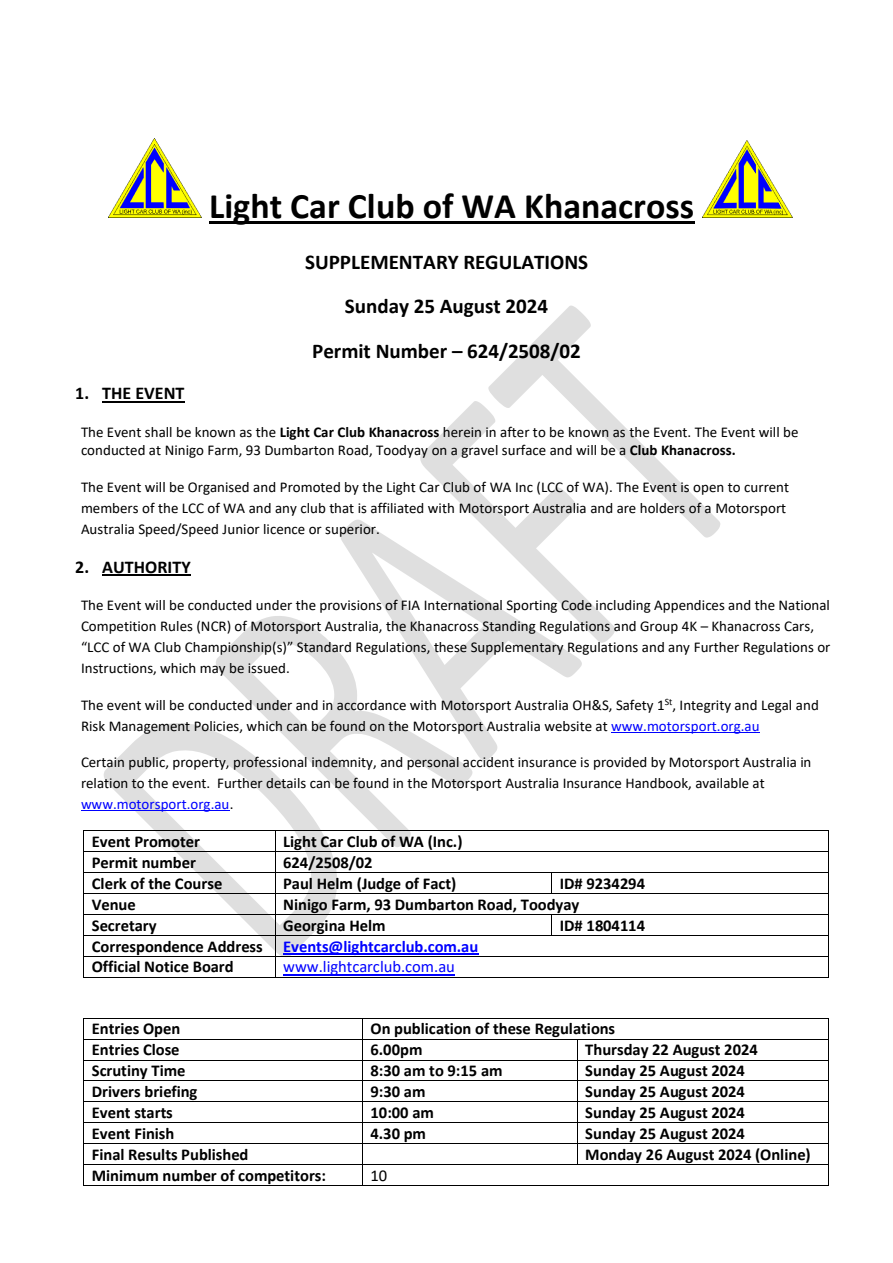
<style>
.page{position:relative;width:893px;height:1263px;background:#fff}
.page>*{position:absolute;margin:0;border:0;box-sizing:border-box;transform-origin:0 0}
.t1{font:700 36px "Calibri";color:#000}
.t2{font:700 21px "Calibri";color:#000}
.t3{font:700 18px "Calibri";color:#000}
.t4{font:700 16.5px "Calibri";color:#000}
.t5{font:700 16.5px "Calibri";letter-spacing:-.005em;color:#00f}
.t6{font:16.5px "Calibri";color:#00f}
.t7{font:16.5px "Calibri";color:#000}
.t8{font:15px/21px "Calibri";color:#000}
.s1{font-weight:700}
.s2{color:#00f}
</style>
<div class="page">
<svg style="left:104px;top:723px;width:234px;height:233px"></svg>
<svg style="left:216px;top:616px;width:257px;height:231px"></svg>
<svg style="left:340px;top:519px;width:242px;height:242px"></svg>
<svg style="left:420px;top:401px;width:195px;height:242px"></svg>
<svg style="left:488px;top:306px;width:232px;height:232px"></svg>
<hr style="left:209px;top:222px;width:485px;height:2px;background:#000">
<hr style="left:102px;top:401px;width:82px;height:2px;background:#000">
<hr style="left:102px;top:575px;width:89px;height:1px;background:#000">
<hr style="left:611px;top:732px;width:149px;height:1px;background:#00f">
<hr style="left:81px;top:810px;width:149px;height:1px;background:#00f">
<hr style="left:84px;top:830px;width:191px;height:1px;background:#000">
<hr style="left:275px;top:830px;width:553px;height:1px;background:#000">
<hr style="left:84px;top:851px;width:191px;height:1px;background:#000">
<hr style="left:275px;top:851px;width:553px;height:1px;background:#000">
<hr style="left:84px;top:872px;width:191px;height:1px;background:#000">
<hr style="left:275px;top:872px;width:276px;height:1px;background:#000">
<hr style="left:552px;top:872px;width:276px;height:1px;background:#000">
<hr style="left:84px;top:893px;width:191px;height:1px;background:#000">
<hr style="left:275px;top:893px;width:276px;height:1px;background:#000">
<svg style="left:551px;top:872px;width:1px;height:22px"></svg>
<hr style="left:552px;top:893px;width:276px;height:1px;background:#000">
<hr style="left:84px;top:914px;width:191px;height:1px;background:#000">
<hr style="left:275px;top:914px;width:276px;height:1px;background:#000">
<hr style="left:552px;top:914px;width:276px;height:1px;background:#000">
<hr style="left:283px;top:953px;width:195px;height:1px;background:#00f">
<hr style="left:84px;top:935px;width:191px;height:1px;background:#000">
<hr style="left:275px;top:935px;width:276px;height:1px;background:#000">
<svg style="left:551px;top:914px;width:1px;height:22px"></svg>
<hr style="left:552px;top:935px;width:276px;height:1px;background:#000">
<hr style="left:283px;top:974px;width:172px;height:1px;background:#00f">
<hr style="left:84px;top:956px;width:191px;height:1px;background:#000">
<hr style="left:275px;top:956px;width:553px;height:1px;background:#000">
<svg style="left:83px;top:830px;width:1px;height:148px"></svg>
<hr style="left:84px;top:977px;width:191px;height:1px;background:#000">
<svg style="left:275px;top:831px;width:1px;height:146px"></svg>
<hr style="left:275px;top:977px;width:553px;height:1px;background:#000">
<svg style="left:828px;top:830px;width:1px;height:148px"></svg>
<hr style="left:84px;top:1018px;width:278px;height:1px;background:#000">
<hr style="left:363px;top:1018px;width:465px;height:1px;background:#000">
<hr style="left:84px;top:1039px;width:278px;height:1px;background:#000">
<hr style="left:363px;top:1039px;width:214px;height:1px;background:#000">
<hr style="left:578px;top:1039px;width:250px;height:1px;background:#000">
<hr style="left:84px;top:1060px;width:278px;height:1px;background:#000">
<hr style="left:363px;top:1060px;width:214px;height:1px;background:#000">
<hr style="left:578px;top:1060px;width:250px;height:1px;background:#000">
<hr style="left:84px;top:1081px;width:278px;height:1px;background:#000">
<hr style="left:363px;top:1081px;width:214px;height:1px;background:#000">
<hr style="left:578px;top:1081px;width:250px;height:1px;background:#000">
<hr style="left:84px;top:1101px;width:278px;height:1px;background:#000">
<hr style="left:363px;top:1101px;width:214px;height:1px;background:#000">
<hr style="left:578px;top:1101px;width:250px;height:1px;background:#000">
<hr style="left:84px;top:1122px;width:278px;height:1px;background:#000">
<hr style="left:363px;top:1122px;width:214px;height:1px;background:#000">
<hr style="left:578px;top:1122px;width:250px;height:1px;background:#000">
<hr style="left:84px;top:1143px;width:278px;height:1px;background:#000">
<hr style="left:363px;top:1143px;width:214px;height:1px;background:#000">
<hr style="left:578px;top:1143px;width:250px;height:1px;background:#000">
<hr style="left:84px;top:1164px;width:278px;height:1px;background:#000">
<hr style="left:363px;top:1164px;width:214px;height:1px;background:#000">
<svg style="left:577px;top:1039px;width:1px;height:126px"></svg>
<hr style="left:578px;top:1164px;width:250px;height:1px;background:#000">
<svg style="left:83px;top:1018px;width:1px;height:168px"></svg>
<hr style="left:84px;top:1185px;width:278px;height:1px;background:#000">
<svg style="left:362px;top:1018px;width:1px;height:168px"></svg>
<hr style="left:363px;top:1185px;width:465px;height:1px;background:#000">
<svg style="left:828px;top:1018px;width:1px;height:168px"></svg>
<img style="left:109px;top:139px;width:92px;height:78px">
<img style="left:702px;top:141px;width:90px;height:77px">
<p class="t1" style="left:209px;top:191px;width:487px">Light Car Club of WA Khanacross</p>
<p class="t2" style="left:305px;top:253px;width:285px">SUPPLEMENTARY REGULATIONS</p>
<p class="t2" style="left:345px;top:297px;width:205px">Sunday 25 August 2024</p>
<p class="t2" style="left:312px;top:342px;width:270px">Permit Number – 624/2508/02</p>
<p class="t3" style="left:75px;top:386px;width:111px">1. THE EVENT</p>
<p class="t8" style="left:81px;top:424px;width:719px;line-height:18.3px">The Event shall be known as the <span class="s1">Light Car Club Khanacross</span> herein in after to be known as the Event. The Event will be conducted at Ninigo Farm, 93 Dumbarton Road, Toodyay on a gravel surface and will be a <span class="s1">Club Khanacross.</span></p>
<p class="t8" style="left:81px;top:478px;width:710px">The Event will be Organised and Promoted by the Light Car Club of WA Inc (LCC of WA). The Event is open to current members of the LCC of WA and any club that is affiliated with Motorsport Australia and are holders of a Motorsport<br>Australia Speed/Speed Junior licence or superior.</p>
<p class="t3" style="left:75px;top:559px;width:117px">2. AUTHORITY</p>
<p class="t8" style="left:81px;top:596px;width:751px">The Event will be conducted under the provisions of FIA International Sporting Code including Appendices and the National Competition Rules (NCR) of Motorsport Australia, the Khanacross Standing Regulations and Group 4K – Khanacross Cars, “LCC of WA Club Championship(s)” Standard Regulations, these Supplementary Regulations and any Further Regulations or Instructions, which may be issued.</p>
<p class="t8" style="left:81px;top:695px;width:739px">The event will be conducted under and in accordance with Motorsport Australia OH&amp;S, Safety 1<sup>St</sup>, Integrity and Legal and<br>Risk Management Policies, which can be found on the Motorsport Australia website at <span class="s2">www.motorsport.org.au</span></p>
<p class="t8" style="left:81px;top:752px;width:732px">Certain public, property, professional indemnity, and personal accident insurance is provided by Motorsport Australia in relation to the event. Further details can be found in the Motorsport Australia Insurance Handbook, available at <span class="s2">www.motorsport.org.au</span>.</p>
<p class="t4" style="left:92px;top:834px;width:110px">Event Promoter</p>
<p class="t4" style="left:283px;top:834px;width:181px">Light Car Club of WA (Inc.)</p>
<p class="t4" style="left:92px;top:855px;width:106px">Permit number</p>
<p class="t4" style="left:283px;top:855px;width:91px">624/2508/02</p>
<p class="t4" style="left:92px;top:876px;width:132px">Clerk of the Course</p>
<p class="t4" style="left:283px;top:876px;width:175px">Paul Helm (Judge of Fact)</p>
<p class="t4" style="left:560px;top:876px;width:87px">ID# 9234294</p>
<p class="t4" style="left:92px;top:897px;width:45px">Venue</p>
<p class="t4" style="left:283px;top:897px;width:298px">Ninigo Farm, 93 Dumbarton Road, Toodyay</p>
<p class="t4" style="left:92px;top:918px;width:66px">Secretary</p>
<p class="t4" style="left:283px;top:918px;width:104px">Georgina Helm</p>
<p class="t4" style="left:560px;top:918px;width:87px">ID# 1804114</p>
<p class="t4" style="left:92px;top:939px;width:172px">Correspondence Address</p>
<p class="t5" style="left:283px;top:939px;width:197px">Events@lightcarclub.com.au</p>
<p class="t4" style="left:92px;top:960px;width:143px">Official Notice Board</p>
<p class="t6" style="left:283px;top:960px;width:173px">www.lightcarclub.com.au</p>
<p class="t4" style="left:92px;top:1022px;width:90px">Entries Open</p>
<p class="t4" style="left:371px;top:1022px;width:246px">On publication of these Regulations</p>
<p class="t4" style="left:92px;top:1043px;width:89px">Entries Close</p>
<p class="t4" style="left:371px;top:1043px;width:53px">6.00pm</p>
<p class="t4" style="left:585px;top:1043px;width:174px">Thursday 22 August 2024</p>
<p class="t4" style="left:92px;top:1064px;width:95px">Scrutiny Time</p>
<p class="t4" style="left:371px;top:1064px;width:134px">8:30 am to 9:15 am</p>
<p class="t4" style="left:585px;top:1064px;width:161px">Sunday 25 August 2024</p>
<p class="t4" style="left:92px;top:1085px;width:107px">Drivers briefing</p>
<p class="t4" style="left:371px;top:1085px;width:57px">9:30 am</p>
<p class="t4" style="left:585px;top:1085px;width:161px">Sunday 25 August 2024</p>
<p class="t4" style="left:92px;top:1105px;width:83px">Event starts</p>
<p class="t4" style="left:371px;top:1105px;width:65px">10:00 am</p>
<p class="t4" style="left:585px;top:1105px;width:161px">Sunday 25 August 2024</p>
<p class="t4" style="left:92px;top:1126px;width:84px">Event Finish</p>
<p class="t4" style="left:371px;top:1126px;width:57px">4.30 pm</p>
<p class="t4" style="left:585px;top:1126px;width:161px">Sunday 25 August 2024</p>
<p class="t4" style="left:92px;top:1147px;width:158px">Final Results Published</p>
<p class="t4" style="left:585px;top:1147px;width:227px">Monday 26 August 2024 (Online)</p>
<p class="t4" style="left:92px;top:1168px;width:236px">Minimum number of competitors:</p>
<p class="t7" style="left:371px;top:1168px;width:18px">10</p>
</div>
